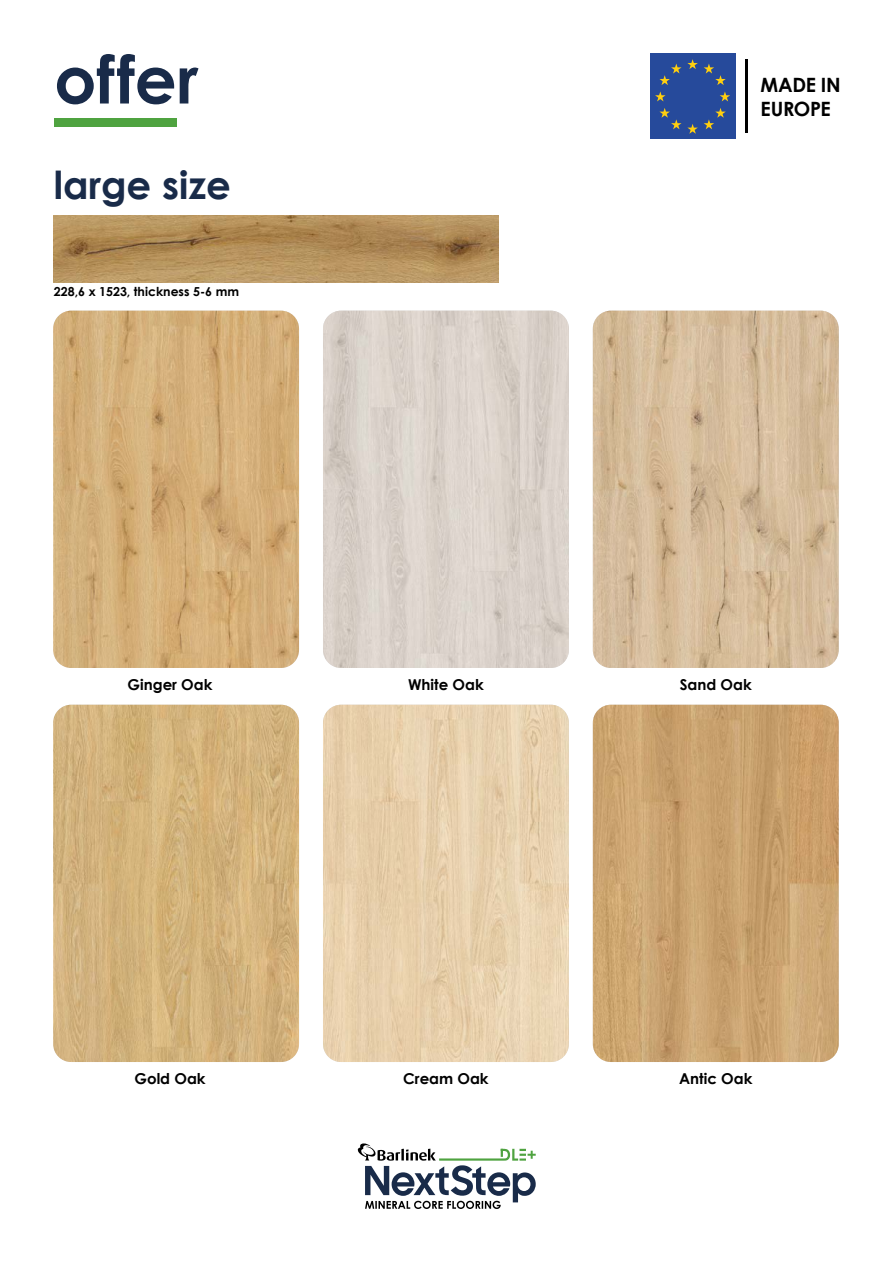
<style>
.page{position:relative;width:893px;height:1263px;background:#fff}
.page>*{position:absolute;margin:0;border:0;box-sizing:border-box;transform-origin:0 0}
.t1{font:700 66px "Century Gothic";letter-spacing:.005em;color:#192b49}
.t2{font:700 38.7px "Century Gothic";color:#192b49}
.t3{font:700 19.65px/23.7px "Century Gothic";letter-spacing:-.015em;color:#000}
.t4{font:700 15px "Century Gothic";color:#000}
.t5{font:700 12.45px "Century Gothic";color:#000}
</style>
<div class="page">
<img style="left:53px;top:311px;width:246px;height:357px">
<img style="left:53px;top:705px;width:246px;height:357px">
<img style="left:323px;top:311px;width:246px;height:357px">
<img style="left:323px;top:705px;width:246px;height:357px">
<img style="left:593px;top:311px;width:246px;height:357px">
<img style="left:593px;top:705px;width:246px;height:357px">
<div style="left:55px;top:119px;width:122px;height:8px;background:#4fa340"></div>
<div style="left:650px;top:54px;width:85px;height:85px;background:#264a9b"></div>
<hr style="left:745px;top:60px;width:2px;height:73px;background:#000">
<svg style="left:687px;top:59px;width:11px;height:10px"></svg>
<svg style="left:659px;top:64px;width:22px;height:21px"></svg>
<svg style="left:655px;top:91px;width:10px;height:10px"></svg>
<svg style="left:659px;top:108px;width:22px;height:21px"></svg>
<svg style="left:687px;top:124px;width:11px;height:10px"></svg>
<svg style="left:704px;top:108px;width:22px;height:21px"></svg>
<svg style="left:720px;top:91px;width:10px;height:10px"></svg>
<svg style="left:704px;top:64px;width:22px;height:21px"></svg>
<svg style="left:358px;top:1143px;width:178px;height:66px"></svg>
<img style="left:54px;top:215px;width:444px;height:67px">
<h1 class="t1" style="left:54px;top:29px;width:146px">offer</h1>
<h2 class="t2" style="left:54px;top:156px;width:179px">large size</h2>
<p class="t5" style="left:54px;top:282px;width:187px">228,6 x 1523, thickness 5-6 mm</p>
<h3 class="t3" style="left:760px;top:72px;width:82px">MADE IN<br>EUROPE</h3>
<p class="t4" style="left:128px;top:673px;width:86px">Ginger Oak</p>
<p class="t4" style="left:408px;top:673px;width:77px">White Oak</p>
<p class="t4" style="left:680px;top:673px;width:74px">Sand Oak</p>
<p class="t4" style="left:134px;top:1067px;width:73px">Gold Oak</p>
<p class="t4" style="left:403px;top:1067px;width:87px">Cream Oak</p>
<p class="t4" style="left:679px;top:1067px;width:75px">Antic Oak</p>
</div>
